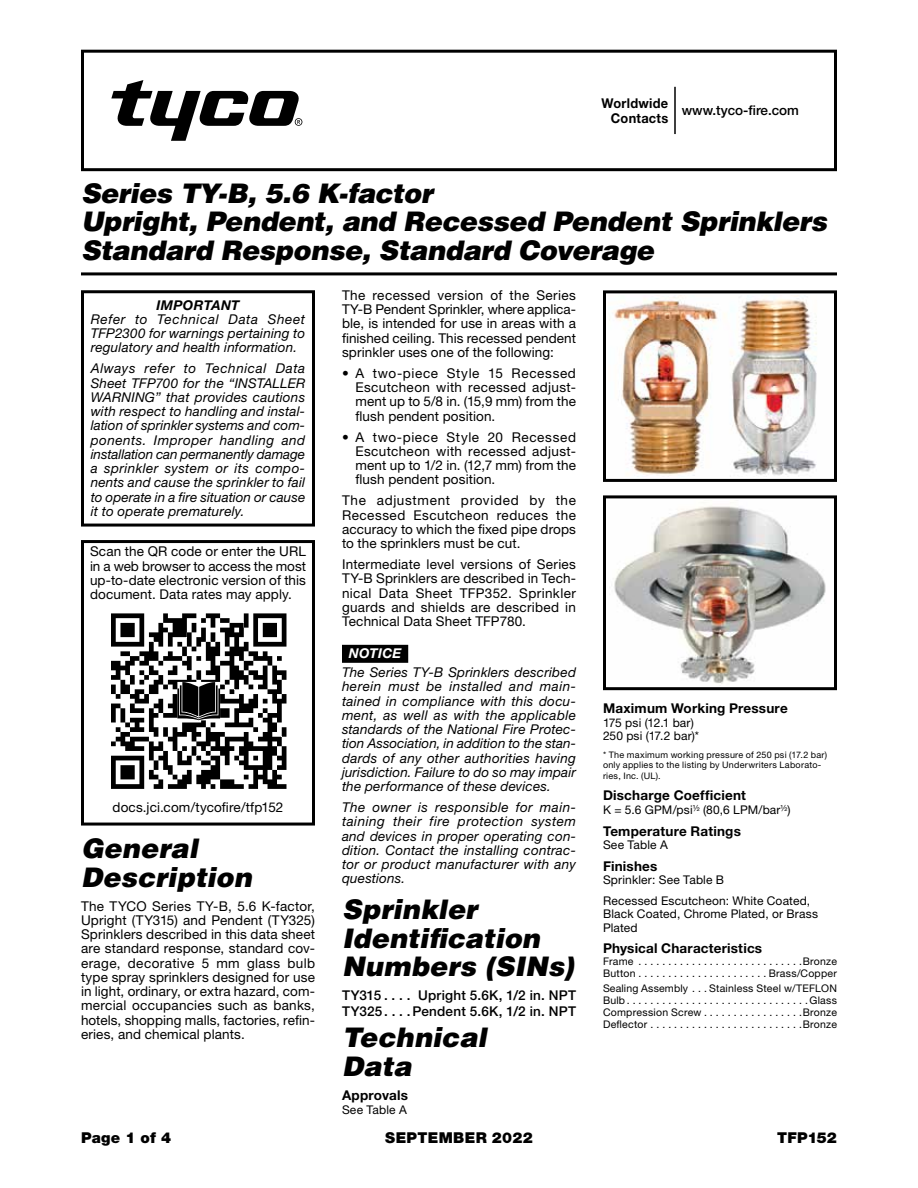
<style>
.page{position:relative;width:918px;height:1188px;background:#fff}
.page>*{position:absolute;margin:0;border:0;box-sizing:border-box;transform-origin:0 0}
.t1{font:italic 900 27px/28.8px "Helvetica LT Std";letter-spacing:-.005em;color:#000}
.t2{font:900 15px "Helvetica Neue LT Std";letter-spacing:.015em;color:#000}
.t3{font:13.5px/14.2px "Helvetica Neue LT Std";letter-spacing:.01em;color:#000;text-align:justify}
.t4{font:italic 13.5px/14.2px "Helvetica Neue LT Std";letter-spacing:.01em;color:#000;text-align:justify}
.t5{font:700 13.5px "Helvetica Neue LT Std";letter-spacing:.015em;color:#000}
.t6{font:500 13.5px "Helvetica Neue LT Std";letter-spacing:.015em;color:#000}
.t7{font:700 13.5px/15px "Helvetica Neue LT Std";letter-spacing:.015em;color:#000;text-align:right;scale:.95 1}
.t8{font:italic 700 13.5px "Helvetica Neue LT Std";letter-spacing:.025em;color:#000}
.t9{font:italic 700 13.5px "Helvetica Neue LT Std";letter-spacing:.02em;color:#fff}
.t10{font:12px/13.5px "Helvetica Neue LT Std";letter-spacing:.015em;color:#000}
.t11{font:10.5px "Helvetica Neue LT Std";letter-spacing:.025em;color:#000}
.t12{font:9px/10.5px "Helvetica Neue LT Std";letter-spacing:.025em;color:#000}
</style>
<div class="page">
<div style="left:81px;top:50px;width:756px;height:121px;border:3px solid #000"></div>
<hr style="left:81px;top:272px;width:756px;height:3px;background:#000">
<hr style="left:674px;top:87px;width:2px;height:47px;background:#000">
<svg style="left:111px;top:80px;width:191px;height:61px"></svg>
<div style="left:81px;top:290px;width:234px;height:237px;border:3px solid #000"></div>
<div style="left:81px;top:540px;width:234px;height:286px;border:3px solid #000"></div>
<svg style="left:111px;top:613px;width:175px;height:176px"></svg>
<div style="left:342px;top:645px;width:66px;height:18px;background:#000"></div>
<img style="left:614px;top:505px;width:212px;height:179px">
<div style="left:603px;top:495px;width:234px;height:195px;border:3px solid #000"></div>
<img style="left:609px;top:295px;width:208px;height:182px">
<div style="left:603px;top:290px;width:234px;height:192px;border:3px solid #000"></div>
<p class="t7" style="left:602px;top:95px;width:72px">Worldwide<br>Contacts</p>
<p class="t6" style="left:682px;top:102px;width:119px">www.tyco-fire.com</p>
<h1 class="t1" style="left:81px;top:178px;width:747px">Series TY-B, 5.6 K-factor<br>Upright, Pendent, and Recessed Pendent Sprinklers<br>Standard Response, Standard Coverage</h1>
<p class="t8" style="left:156px;top:296px;width:85px">IMPORTANT</p>
<p class="t4" style="left:91px;top:312px;width:216px">Refer to Technical Data Sheet TFP2300 for warnings pertaining to regulatory and health information.</p>
<p class="t4" style="left:91px;top:361px;width:216px">Always refer to Technical Data Sheet TFP700 for the “INSTALLER WARNING” that provides cautions with respect to handling and instal&shy;lation of sprinkler systems and com&shy;ponents. Improper handling and installation can permanently damage a sprinkler system or its compo&shy;nents and cause the sprinkler to fail to operate in a fire situation or cause it to operate prematurely.</p>
<p class="t3" style="left:90px;top:544px;width:218px">Scan the QR code or enter the URL in a web browser to access the most up-to-date electronic version of this document. Data rates may apply.</p>
<p class="t3" style="left:113px;top:800px;width:172px">docs.jci.com/tycofire/tfp152</p>
<h1 class="t1" style="left:81px;top:834px;width:172px">General<br>Description</h1>
<p class="t3" style="left:81px;top:899px;width:236px">The TYCO Series TY-B, 5.6 K-factor, Upright (TY315) and Pendent (TY325)<br>Sprinklers described in this data sheet are standard response, standard cov&shy;erage, decorative 5 mm glass bulb type spray sprinklers designed for use in light, ordinary, or extra hazard, com&shy;mercial occupancies such as banks, hotels, shopping malls, factories, refin&shy;eries, and chemical plants.</p>
<p class="t3" style="left:342px;top:288px;width:236px">The recessed version of the Series TY-B Pendent Sprinkler, where applica&shy;ble, is intended for use in areas with a finished ceiling. This recessed pendent sprinkler uses one of the following:</p>
<p class="t3" style="left:356px;top:366px;width:222px;text-indent:-14px">• A two-piece Style 15 Recessed Escutcheon with recessed adjust&shy;ment up to 5/8 in. (15,9 mm) from the flush pendent position.</p>
<p class="t3" style="left:356px;top:430px;width:222px;text-indent:-14px">• A two-piece Style 20 Recessed Escutcheon with recessed adjust&shy;ment up to 1/2 in. (12,7 mm) from the flush pendent position.</p>
<p class="t3" style="left:342px;top:493px;width:236px">The adjustment provided by the Recessed Escutcheon reduces the accuracy to which the fixed pipe drops to the sprinklers must be cut.</p>
<p class="t3" style="left:342px;top:557px;width:236px">Intermediate level versions of Series TY-B Sprinklers are described in Tech&shy;nical Data Sheet TFP352. Sprinkler guards and shields are described in Technical Data Sheet TFP780.</p>
<p class="t9" style="left:349px;top:645px;width:54px">NOTICE</p>
<p class="t4" style="left:342px;top:665px;width:236px">The Series TY-B Sprinklers described herein must be installed and main&shy;tained in compliance with this docu&shy;ment, as well as with the applicable standards of the National Fire Protec&shy;tion Association, in addition to the stan&shy;dards of any other authorities having jurisdiction. Failure to do so may impair the performance of these devices.</p>
<p class="t4" style="left:342px;top:800px;width:236px">The owner is responsible for main&shy;taining their fire protection system and devices in proper operating con&shy;dition. Contact the installing contrac&shy;tor or product manufacturer with any questions.</p>
<h1 class="t1" style="left:342px;top:894px;width:233px">Sprinkler<br>Identification<br>Numbers (SINs)</h1>
<p class="t6" style="left:342px;top:987px;width:41px">TY315</p>
<p class="t6" style="left:418px;top:987px;width:159px">Upright 5.6K, 1/2 in. NPT</p>
<p class="t6" style="left:342px;top:1003px;width:42px">TY325</p>
<p class="t6" style="left:412px;top:1003px;width:165px">Pendent 5.6K, 1/2 in. NPT</p>
<h1 class="t1" style="left:342px;top:1023px;width:146px">Technical<br>Data</h1>
<p class="t5" style="left:342px;top:1087px;width:67px">Approvals</p>
<p class="t10" style="left:342px;top:1103px;width:66px">See Table A</p>
<p class="t5" style="left:603px;top:700px;width:186px">Maximum Working Pressure</p>
<p class="t10" style="left:603px;top:716px;width:98px">175 psi (12.1 bar)<br>250 psi (17.2 bar)*</p>
<p class="t12" style="left:603px;top:749px;width:226px">* The maximum working pressure of 250 psi (17.2 bar) only applies to the listing by Underwriters Laborato&shy;ries, Inc. (UL).</p>
<p class="t5" style="left:603px;top:787px;width:144px">Discharge Coefficient</p>
<p class="t10" style="left:603px;top:803px;width:189px">K = 5.6 GPM/psi<sup>½</sup> (80,6 LPM/bar<sup>½</sup>)</p>
<p class="t5" style="left:603px;top:822px;width:139px">Temperature Ratings</p>
<p class="t10" style="left:603px;top:838px;width:66px">See Table A</p>
<p class="t5" style="left:603px;top:858px;width:56px">Finishes</p>
<p class="t10" style="left:603px;top:870px;width:209px;line-height:20.2px">Sprinkler: See Table B<br>Recessed Escutcheon: White Coated,</p>
<p class="t10" style="left:603px;top:907px;width:217px">Black Coated, Chrome Plated, or Brass<br>Plated</p>
<p class="t5" style="left:603px;top:940px;width:161px">Physical Characteristics</p>
<p class="t11" style="left:603px;top:955px;width:32px">Frame</p>
<p class="t11" style="left:803px;top:955px;width:36px">Bronze</p>
<p class="t11" style="left:603px;top:967px;width:34px">Button</p>
<p class="t11" style="left:769px;top:967px;width:70px">Brass/Copper</p>
<p class="t11" style="left:603px;top:982px;width:90px">Sealing Assembly...</p>
<p class="t11" style="left:709px;top:982px;width:129px">Stainless Steel w/TEFLON</p>
<p class="t11" style="left:603px;top:994px;width:24px">Bulb</p>
<p class="t11" style="left:809px;top:994px;width:29px">Glass</p>
<p class="t11" style="left:603px;top:1006px;width:100px">Compression Screw</p>
<p class="t11" style="left:803px;top:1006px;width:36px">Bronze</p>
<p class="t11" style="left:603px;top:1018px;width:46px">Deflector</p>
<p class="t11" style="left:803px;top:1018px;width:36px">Bronze</p>
<p class="t2" style="left:81px;top:1128px;width:92px">Page 1 of 4</p>
<p class="t2" style="left:385px;top:1128px;width:149px">SEPTEMBER 2022</p>
<p class="t2" style="left:777px;top:1128px;width:61px">TFP152</p>
</div>
